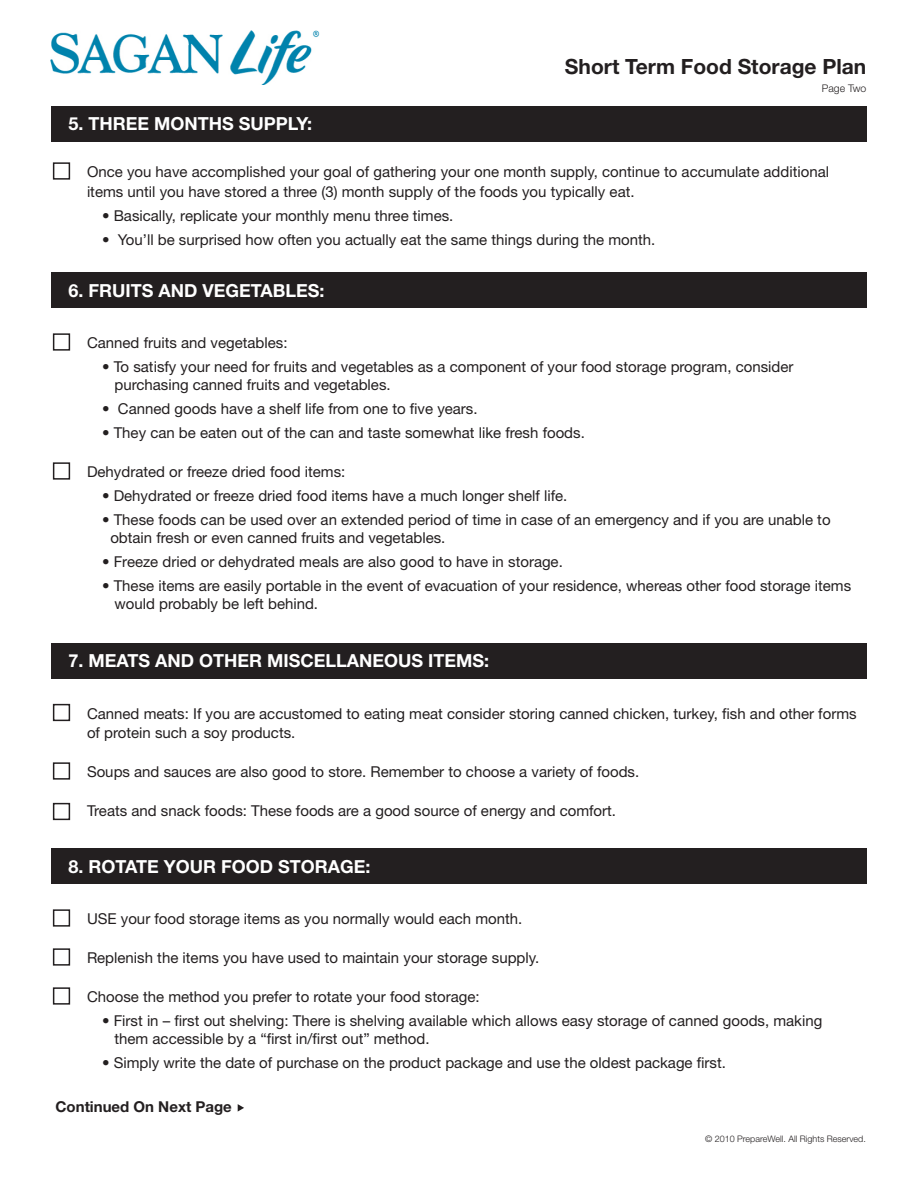
<style>
.page{position:relative;width:918px;height:1188px;background:#fff}
.page>*{position:absolute;margin:0;border:0;box-sizing:border-box;transform-origin:0 0}
.t1{font:700 21px "Helvetica Neue LT Std";color:#231f20}
.t2{font:700 18px "Helvetica Neue LT Std";color:#fff}
.t3{font:15px/18px "Helvetica Neue LT Std";color:#231f20}
.t4{font:700 15px "Helvetica Neue LT Std";color:#231f20}
.t5{font:300 10.5px "Helvetica Neue LT Std";color:#231f20}
.t6{font:300 9px "Helvetica Neue LT Std";color:#231f20}
</style>
<div class="page">
<div style="left:51px;top:106px;width:816px;height:36px;background:#231f20"></div>
<div style="left:53px;top:162px;width:17px;height:18px;background:#fff;border:2px solid #231f20"></div>
<div style="left:53px;top:333px;width:17px;height:18px;background:#fff;border:2px solid #231f20"></div>
<div style="left:53px;top:704px;width:17px;height:17px;background:#fff;border:2px solid #231f20"></div>
<div style="left:53px;top:762px;width:17px;height:18px;background:#fff;border:2px solid #231f20"></div>
<div style="left:53px;top:803px;width:17px;height:17px;background:#fff;border:2px solid #231f20"></div>
<div style="left:53px;top:462px;width:17px;height:18px;background:#fff;border:2px solid #231f20"></div>
<div style="left:51px;top:272px;width:816px;height:36px;background:#231f20"></div>
<div style="left:51px;top:643px;width:816px;height:36px;background:#231f20"></div>
<div style="left:53px;top:909px;width:17px;height:18px;background:#fff;border:2px solid #231f20"></div>
<div style="left:53px;top:948px;width:17px;height:18px;background:#fff;border:2px solid #231f20"></div>
<div style="left:53px;top:987px;width:17px;height:18px;background:#fff;border:2px solid #231f20"></div>
<div style="left:51px;top:848px;width:816px;height:36px;background:#231f20"></div>
<svg style="left:238px;top:1104px;width:6px;height:8px"></svg>
<img style="left:51px;top:31px;width:269px;height:53px">
<h1 class="t1" style="left:565px;top:54px;width:303px">Short Term Food Storage Plan</h1>
<p class="t5" style="left:822px;top:81px;width:46px">Page Two</p>
<p class="t2" style="left:68px;top:113px;width:245px">5. THREE MONTHS SUPPLY:</p>
<p class="t3" style="left:87px;top:162px;width:744px;line-height:19.5px">Once you have accomplished your goal of gathering your one month supply, continue to accumulate additional items until you have stored a three (3) month supply of the foods you typically eat.</p>
<p class="t3" style="left:102px;top:206px;width:353px">• Basically, replicate your monthly menu three times.</p>
<p class="t3" style="left:102px;top:230px;width:555px">• You’ll be surprised how often you actually eat the same things during the month.</p>
<p class="t2" style="left:68px;top:279px;width:258px">6. FRUITS AND VEGETABLES:</p>
<p class="t3" style="left:87px;top:334px;width:202px">Canned fruits and vegetables:</p>
<p class="t3" style="left:115px;top:358px;width:680px;text-indent:-13px">• To satisfy your need for fruits and vegetables as a component of your food storage program, consider purchasing canned fruits and vegetables.</p>
<p class="t3" style="left:102px;top:400px;width:377px">• Canned goods have a shelf life from one to five years.</p>
<p class="t3" style="left:102px;top:424px;width:484px">• They can be eaten out of the can and taste somewhat like fresh foods.</p>
<p class="t3" style="left:87px;top:463px;width:260px">Dehydrated or freeze dried food items:</p>
<p class="t3" style="left:102px;top:487px;width:467px">• Dehydrated or freeze dried food items have a much longer shelf life.</p>
<p class="t3" style="left:110px;top:511px;width:722px;text-indent:-8px">• These foods can be used over an extended period of time in case of an emergency and if you are unable to obtain fresh or even canned fruits and vegetables.</p>
<p class="t3" style="left:102px;top:553px;width:462px">• Freeze dried or dehydrated meals are also good to have in storage.</p>
<p class="t3" style="left:115px;top:577px;width:738px;text-indent:-13px">• These items are easily portable in the event of evacuation of your residence, whereas other food storage items would probably be left behind.</p>
<p class="t2" style="left:68px;top:650px;width:422px">7. MEATS AND OTHER MISCELLANEOUS ITEMS:</p>
<p class="t3" style="left:87px;top:703px;width:771px;line-height:19.5px">Canned meats: If you are accustomed to eating meat consider storing canned chicken, turkey, fish and other forms of protein such a soy products.</p>
<p class="t3" style="left:87px;top:763px;width:554px">Soups and sauces are also good to store. Remember to choose a variety of foods.</p>
<p class="t3" style="left:87px;top:802px;width:531px">Treats and snack foods: These foods are a good source of energy and comfort.</p>
<p class="t2" style="left:68px;top:855px;width:304px">8. ROTATE YOUR FOOD STORAGE:</p>
<p class="t3" style="left:87px;top:910px;width:437px">USE your food storage items as you normally would each month.</p>
<p class="t3" style="left:87px;top:949px;width:454px">Replenish the items you have used to maintain your storage supply.</p>
<p class="t3" style="left:87px;top:988px;width:394px">Choose the method you prefer to rotate your food storage:</p>
<p class="t3" style="left:115px;top:1012px;width:709px;text-indent:-13px">• First in – first out shelving: There is shelving available which allows easy storage of canned goods, making them accessible by a “first in/first out” method.</p>
<p class="t3" style="left:102px;top:1054px;width:626px">• Simply write the date of purchase on the product package and use the oldest package first.</p>
<p class="t4" style="left:56px;top:1098px;width:178px">Continued On Next Page</p>
<p class="t6" style="left:705px;top:1133px;width:162px">© 2010 PrepareWell. All Rights Reserved.</p>
</div>
